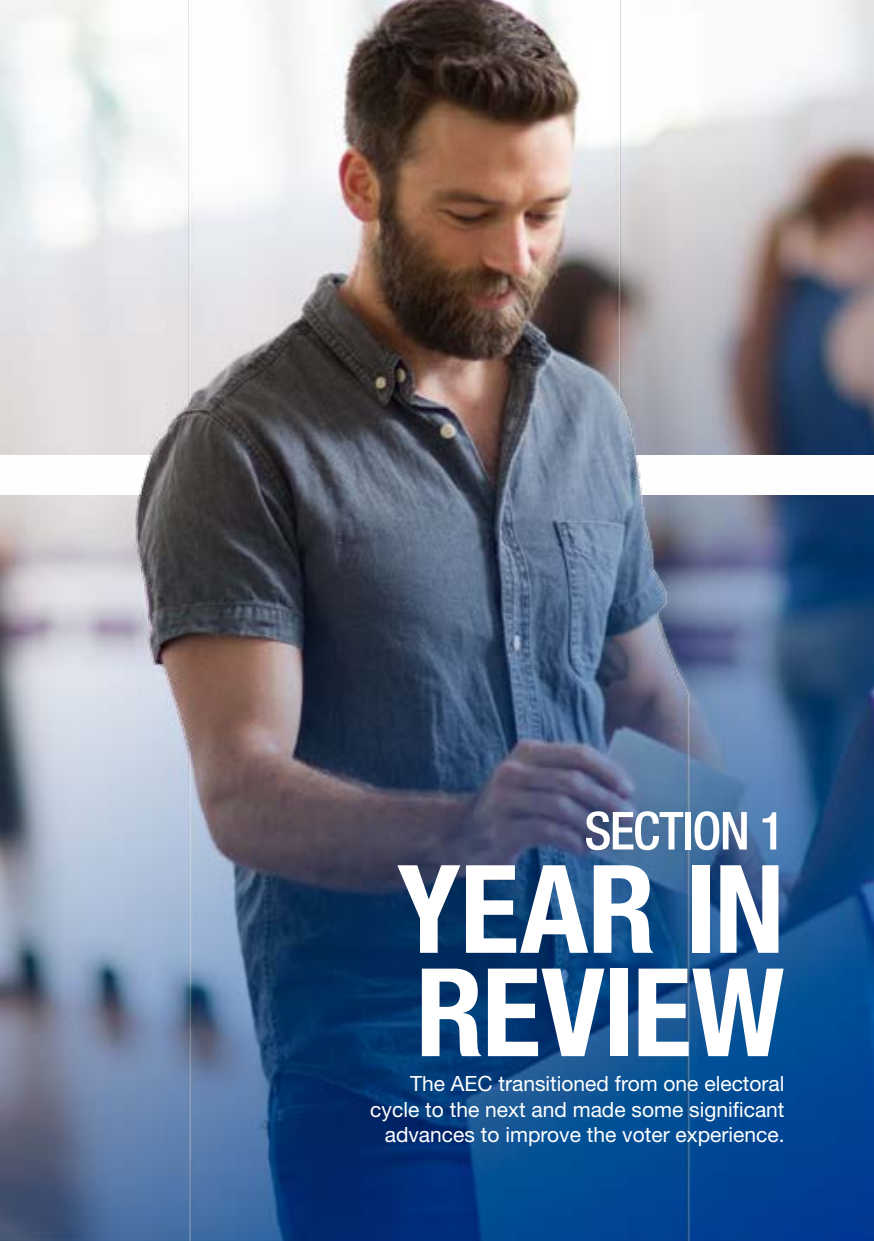
<style>
.page{position:relative;width:874px;height:1241px;background:#fff}
.page>*{position:absolute;margin:0;border:0;box-sizing:border-box;transform-origin:0 0}
.t1{font:700 condensed 122.5px "Helvetica Neue LT Std";letter-spacing:-.005em;color:#fff}
.t2{font:500 condensed 52.5px "Helvetica Neue LT Std";letter-spacing:-.035em;color:#fff}
.t3{font:21px/25.2px "Helvetica Neue LT Std";color:#fff;text-align:right}
</style>
<div class="page">
<img style="left:0;top:0;width:873px;height:1240px">
<svg style="left:0;top:455px;width:873px;height:40px"></svg>
<h2 class="t2" style="left:584px;top:799px;width:202px">SECTION 1</h2>
<h1 class="t1" style="left:397px;top:834px;width:389px">YEAR IN</h1>
<h1 class="t1" style="left:415px;top:938px;width:370px">REVIEW</h1>
<p class="t3" style="left:410px;top:1070px;width:376px">The AEC transitioned from one electoral</p>
<p class="t3" style="left:370px;top:1095px;width:415px">cycle to the next and made some significant advances to improve the voter experience.</p>
</div>
